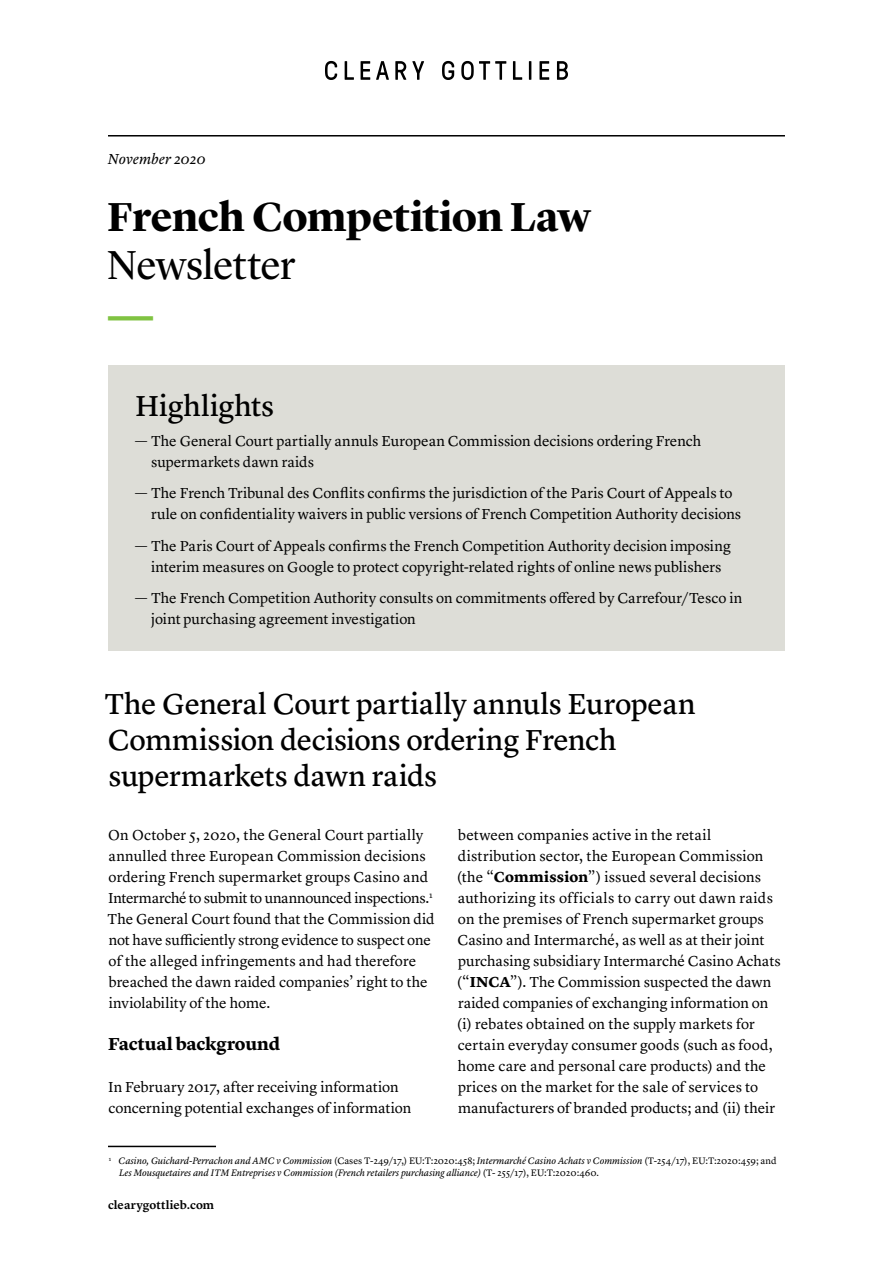
<style>
.page{position:relative;width:893px;height:1263px;background:#fff}
.page>*{position:absolute;margin:0;border:0;box-sizing:border-box;transform-origin:0 0}
.t1{font:500 45px "Aktiv Grotesk";color:#80c342}
.t2{font:700 42px "Lyon Display";letter-spacing:-.01em;color:#000}
.t3{font:42px "Lyon Display";letter-spacing:-.01em;color:#000}
.t4{font:30px/36px "Lyon Text Regular No.2";letter-spacing:-.01em;color:#000}
.t5{font:700 18px "Lyon Text";letter-spacing:-.01em;color:#000}
.t6{font:15px/21px "Lyon Text";letter-spacing:.005em;color:#000}
.t7{font:italic 15px "Lyon Text";letter-spacing:-.005em;color:#000}
.t8{font:600 12px "Lyon Text";letter-spacing:.005em;color:#000}
.t9{font:italic 9.75px/11.7px "Lyon Text";letter-spacing:-.005em;color:#000}
.s1{font-weight:700}
.s2{font-style:normal}
</style>
<div class="page">
<svg style="left:325px;top:61px;width:12px;height:19px"></svg>
<svg style="left:345px;top:61px;width:9px;height:19px"></svg>
<svg style="left:361px;top:61px;width:9px;height:19px"></svg>
<svg style="left:376px;top:61px;width:13px;height:19px"></svg>
<svg style="left:395px;top:61px;width:11px;height:19px"></svg>
<svg style="left:412px;top:61px;width:12px;height:19px"></svg>
<svg style="left:442px;top:61px;width:12px;height:19px"></svg>
<svg style="left:461px;top:61px;width:45px;height:19px"></svg>
<svg style="left:513px;top:61px;width:9px;height:19px"></svg>
<svg style="left:529px;top:61px;width:2px;height:19px"></svg>
<svg style="left:539px;top:61px;width:10px;height:19px"></svg>
<svg style="left:557px;top:61px;width:11px;height:19px"></svg>
<hr style="left:108px;top:135px;width:677px;height:2px;background:#000">
<div style="left:108px;top:366px;width:677px;height:285px;background:#ddddd7"></div>
<hr style="left:108px;top:1146px;width:108px;height:1px;background:#000">
<p class="t7" style="left:108px;top:147px;width:99px">November 2020</p>
<h2 class="t2" style="left:107px;top:185px;width:485px">French Competition Law</h2>
<h2 class="t3" style="left:107px;top:234px;width:190px">Newsletter</h2>
<h1 class="t1" style="left:108px;top:289px;width:46px">—</h1>
<h3 class="t4" style="left:135px;top:385px;width:141px">Highlights</h3>
<p class="t6" style="left:151px;top:429px;width:551px;text-indent:-16px">— The General Court partially annuls European Commission decisions ordering French supermarkets dawn raids</p>
<p class="t6" style="left:151px;top:481px;width:591px;text-indent:-16px">— The French Tribunal des Conflits confirms the jurisdiction of the Paris Court of Appeals to rule on confidentiality waivers in public versions of French Competition Authority decisions</p>
<p class="t6" style="left:135px;top:534px;width:597px;text-align:center">— The Paris Court of Appeals confirms the French Competition Authority decision imposing interim measures on Google to protect copyright-related rights of online news publishers</p>
<p class="t6" style="left:151px;top:586px;width:593px;text-indent:-16px">— The French Competition Authority consults on commitments offered by Carrefour/Tesco in joint purchasing agreement investigation</p>
<h3 class="t4" style="left:105px;top:684px;width:592px">The General Court partially annuls European<br>Commission decisions ordering French supermarkets dawn raids</h3>
<p class="t6" style="left:108px;top:823px;width:329px">On October 5, 2020, the General Court partially annulled three European Commission decisions ordering French supermarket groups Casino and Intermarché to submit to unannounced inspections.<sup>1<br></sup>The General Court found that the Commission did not have sufficiently strong evidence to suspect one of the alleged infringements and had therefore breached the dawn raided companies’ right to the inviolability of the home.</p>
<p class="t5" style="left:108px;top:1030px;width:174px">Factual background</p>
<p class="t6" style="left:108px;top:1075px;width:305px">In February 2017, after receiving information concerning potential exchanges of information</p>
<p class="t6" style="left:457px;top:823px;width:325px">between companies active in the retail distribution sector, the European Commission (the “<span class="s1">Commission</span>”) issued several decisions authorizing its officials to carry out dawn raids on the premises of French supermarket groups Casino and Intermarché, as well as at their joint purchasing subsidiary Intermarché Casino Achats (“<span class="s1">INCA</span>”). The Commission suspected the dawn raided companies of exchanging information on (i) rebates obtained on the supply markets for certain everyday consumer goods (such as food, home care and personal care products) and the prices on the market for the sale of services to manufacturers of branded products; and (ii) their</p>
<p class="t9" style="left:119px;top:1154px;width:659px;text-indent:-10px"><sup>1</sup> Casino, Guichard-Perrachon and AMC v Commission <span class="s2">(Cases T-249/17,) EU:T:2020:458;</span> Intermarché Casino Achats v Commission <span class="s2">(T-254/17), EU:T:2020:459; and<br></span>Les Mousquetaires and ITM Entreprises v Commission (French retailers purchasing alliance) <span class="s2">(T- 255/17), EU:T:2020:460.</span></p>
<p class="t8" style="left:108px;top:1195px;width:108px">clearygottlieb.com</p>
</div>
